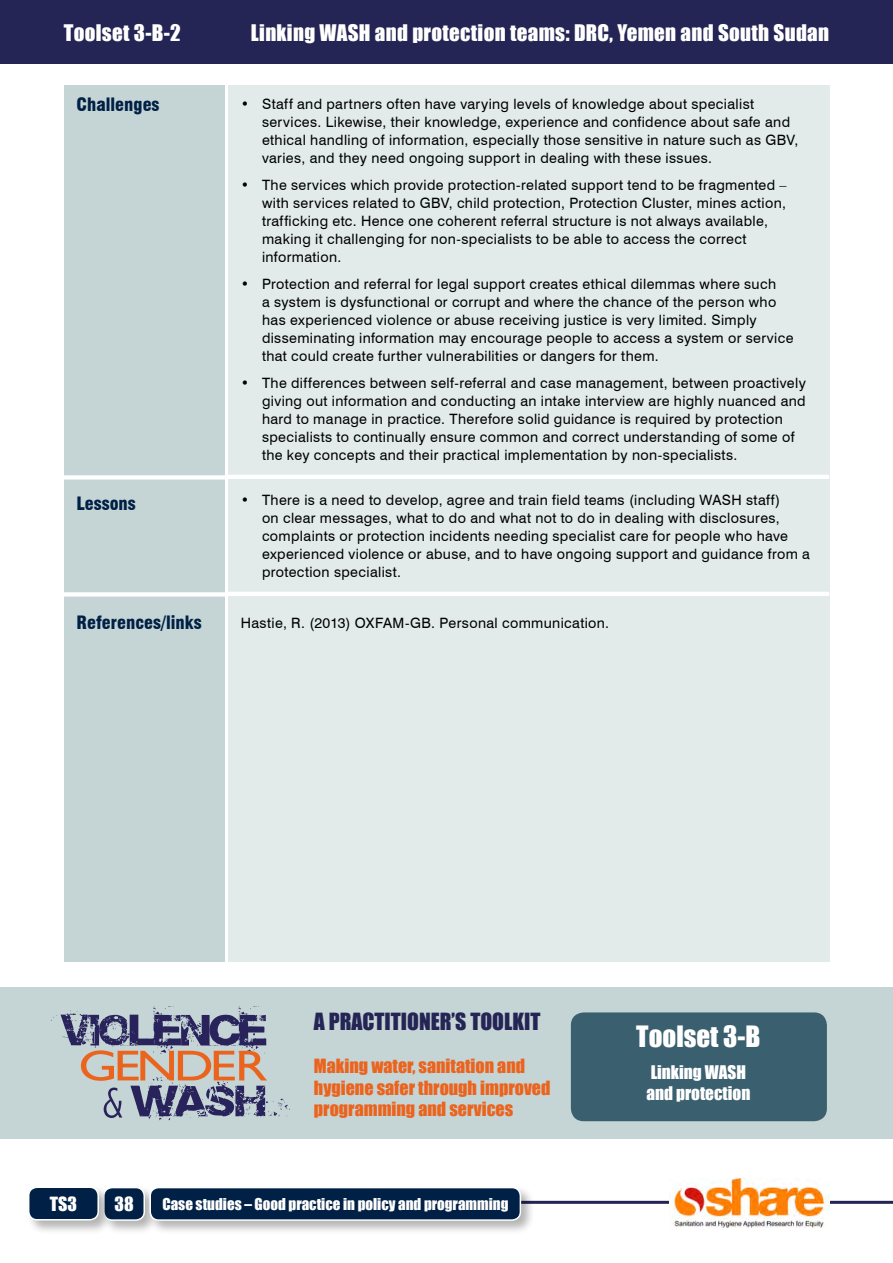
<style>
.page{position:relative;width:893px;height:1263px;background:#fff}
.page>*{position:absolute;margin:0;border:0;box-sizing:border-box;transform-origin:0 0}
.t1{font:43.5px "Gill Sans";letter-spacing:-.075em;color:#eb641e;scale:1.22 1}
.t2{font:27px "Impact";color:#fff}
.t3{font:21.75px "Impact";color:#242555}
.t4{font:21px "Impact";letter-spacing:.015em;color:#fff}
.t5{font:18px/21.6px "Impact";color:#eb641e}
.t6{font:900 condensed 18px "Swiss 721 BT";color:#002045}
.t7{font:18px "Impact";color:#fff}
.t8{font:17.25px/20.7px "Impact";color:#fff}
.t9{font:15px "Impact";color:#fff}
.t10{font:14.25px/18px "Swiss 721 BT";letter-spacing:.025em;color:#000}
</style>
<div class="page">
<hr style="left:167px;top:1201px;width:726px;height:3px;background:#242555">
<div style="left:0;top:0;width:893px;height:64px;background:#242555"></div>
<img style="left:669px;top:1178px;width:160px;height:49px">
<div style="left:101px;top:1185px;width:58px;height:50px;background:#000;opacity:.3"></div>
<div style="left:104px;top:1187px;width:40px;height:33px;background:#002045;border-radius:9px"></div>
<div style="left:103px;top:1187px;width:42px;height:34px;border:2px solid #fff;border-radius:9px"></div>
<div style="left:26px;top:1184px;width:87px;height:51px;background:#000;opacity:.3"></div>
<div style="left:29px;top:1187px;width:69px;height:33px;background:#002045;border-radius:9px"></div>
<div style="left:28px;top:1186px;width:71px;height:34px;border:2px solid #fff;border-radius:9px"></div>
<div style="left:64px;top:85px;width:160px;height:876px;background:#c5d4d5"></div>
<div style="left:228px;top:85px;width:601px;height:876px;background:#e2eaea"></div>
<div style="left:147px;top:1185px;width:388px;height:50px;background:#000;opacity:.3"></div>
<div style="left:150px;top:1187px;width:370px;height:33px;background:#002045;border-radius:9px"></div>
<div style="left:149px;top:1187px;width:372px;height:34px;border:2px solid #fff;border-radius:9px"></div>
<div style="left:0;top:987px;width:893px;height:151px;background:#c5d4d5"></div>
<svg style="left:130px;top:1077px;width:158px;height:43px"></svg>
<svg style="left:51px;top:1006px;width:215px;height:48px"></svg>
<svg style="left:104px;top:1087px;width:18px;height:31px"></svg>
<div style="left:571px;top:1012px;width:256px;height:109px;background:#3a606f;border-radius:13px"></div>
<hr style="left:228px;top:475px;width:601px;height:4px;background:#fff">
<hr style="left:228px;top:592px;width:601px;height:4px;background:#fff">
<svg style="left:64px;top:475px;width:161px;height:4px"></svg>
<svg style="left:64px;top:592px;width:161px;height:4px"></svg>
<h3 class="t4" style="left:64px;top:17px;width:119px">Toolset 3-B-2</h3>
<h3 class="t4" style="left:251px;top:17px;width:580px">Linking WASH and protection teams: DRC, Yemen and South Sudan</h3>
<p class="t6" style="left:77px;top:94px;width:85px">Challenges</p>
<p class="t6" style="left:77px;top:492px;width:61px">Lessons</p>
<p class="t6" style="left:77px;top:612px;width:127px">References/links</p>
<p class="t10" style="left:262px;top:94px;width:538px;text-indent:-21px">• Staff and partners often have varying levels of knowledge about specialist services. Likewise, their knowledge, experience and confidence about safe and ethical handling of information, especially those sensitive in nature such as GBV, varies, and they need ongoing support in dealing with these issues.</p>
<p class="t10" style="left:262px;top:175px;width:526px;text-indent:-21px">• The services which provide protection-related support tend to be fragmented – with services related to GBV, child protection, Protection Cluster, mines action, trafficking etc. Hence one coherent referral structure is not always available, making it challenging for non-specialists to be able to access the correct information.</p>
<p class="t10" style="left:262px;top:274px;width:533px;text-indent:-21px">• Protection and referral for legal support creates ethical dilemmas where such<br>a system is dysfunctional or corrupt and where the chance of the person who has experienced violence or abuse receiving justice is very limited. Simply disseminating information may encourage people to access a system or service that could create further vulnerabilities or dangers for them.</p>
<p class="t10" style="left:262px;top:373px;width:545px;text-indent:-21px">• The differences between self-referral and case management, between proactively giving out information and conducting an intake interview are highly nuanced and hard to manage in practice. Therefore solid guidance is required by protection specialists to continually ensure common and correct understanding of some of the key concepts and their practical implementation by non-specialists.</p>
<p class="t10" style="left:262px;top:490px;width:549px;text-indent:-21px">• There is a need to develop, agree and train field teams (including WASH staff)<br>on clear messages, what to do and what not to do in dealing with disclosures, complaints or protection incidents needing specialist care for people who have experienced violence or abuse, and to have ongoing support and guidance from a protection specialist.</p>
<p class="t10" style="left:241px;top:614px;width:370px">Hastie, R. (2013) OXFAM-GB. Personal communication.</p>
<h1 class="t1" style="left:78px;top:1040px;width:156px">GENDER</h1>
<h3 class="t3" style="left:314px;top:1004px;width:228px">A PRACTITIONER’S TOOLKIT</h3>
<p class="t5" style="left:314px;top:1055px;width:238px">Making water, sanitation and hygiene safer through improved programming and services</p>
<p class="t7" style="left:50px;top:1189px;width:29px">TS3</p>
<p class="t7" style="left:114px;top:1190px;width:21px">38</p>
<p class="t9" style="left:162px;top:1193px;width:348px">Case studies – Good practice in policy and programming</p>
<h2 class="t2" style="left:636px;top:1015px;width:126px">Toolset 3-B</h2>
<p class="t8" style="left:646px;top:1061px;width:106px">Linking WASH and protection</p>
</div>
